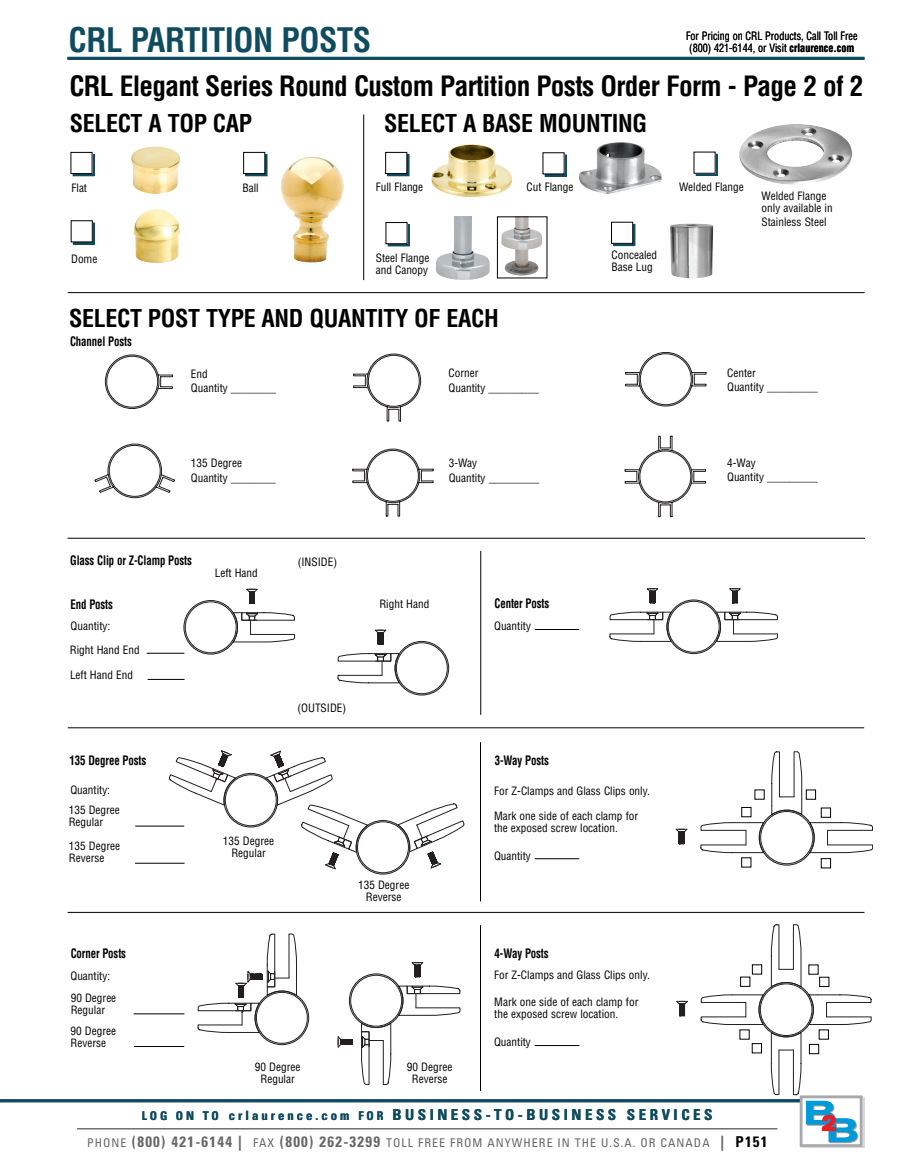
<style>
.page{position:relative;width:905px;height:1175px;background:#fff}
.page>*{position:absolute;margin:0;border:0;box-sizing:border-box;transform-origin:0 0}
.t1{font:700 condensed 33px "Helvetica";letter-spacing:-.015em;color:#104c5f}
.t2{font:700 condensed 27.3px "Helvetica";letter-spacing:-.025em;color:#000}
.t3{font:700 condensed 24px "Helvetica";letter-spacing:-.015em;color:#000}
.t4{font:700 condensed 15px "Univers";letter-spacing:.235em;color:#104c5f}
.t5{font:700 condensed 12.75px "Helvetica";letter-spacing:-.01em;color:#000;scale:.85 1}
.t6{font:condensed 12px "Univers";letter-spacing:.085em;color:#666}
.t7{font:condensed 11.25px/12px "Helvetica";color:#000}
.t8{font:condensed 11.25px/12px "Helvetica";color:#000;scale:.9 1}
.s1{font-weight:700}
.s2{font-size:12px}
.s3{font-size:12.75px}
.s4{font-weight:700;font-size:15px}
.s5{font-weight:700;font-size:15px;color:#000}
</style>
<div class="page">
<img style="left:431px;top:145px;width:81px;height:52px">
<hr style="left:77px;top:1128px;width:700px;height:1px;background:#666">
<hr style="left:0;top:1099px;width:812px;height:3px;background:#104c5f">
<div style="left:801px;top:1097px;width:63px;height:50px;background:#c6c6c8"></div>
<div style="left:799px;top:1095px;width:63px;height:51px;border:3px solid #a8a9ad"></div>
<hr style="left:68px;top:57px;width:796px;height:3px;background:#104c5f">
<img style="left:131px;top:146px;width:49px;height:48px">
<hr style="left:68px;top:292px;width:796px;height:1px;background:#000">
<img style="left:281px;top:156px;width:63px;height:107px">
<img style="left:133px;top:209px;width:47px;height:54px">
<img style="left:579px;top:142px;width:83px;height:52px">
<img style="left:739px;top:124px;width:113px;height:61px">
<hr style="left:363px;top:114px;width:1px;height:166px;background:#000">
<hr style="left:68px;top:538px;width:797px;height:1px;background:#000">
<hr style="left:68px;top:727px;width:796px;height:1px;background:#000">
<hr style="left:68px;top:912px;width:796px;height:1px;background:#000">
<hr style="left:480px;top:551px;width:1px;height:164px;background:#000">
<hr style="left:480px;top:742px;width:1px;height:159px;background:#000">
<img style="left:670px;top:223px;width:43px;height:56px">
<hr style="left:147px;top:653px;width:37px;height:1px;background:#000">
<hr style="left:148px;top:679px;width:36px;height:1px;background:#000">
<hr style="left:135px;top:825px;width:49px;height:1px;background:#000">
<hr style="left:135px;top:862px;width:49px;height:1px;background:#000">
<hr style="left:134px;top:1013px;width:50px;height:1px;background:#000">
<hr style="left:134px;top:1046px;width:50px;height:1px;background:#000">
<hr style="left:535px;top:629px;width:44px;height:1px;background:#000">
<hr style="left:534px;top:858px;width:45px;height:1px;background:#000">
<hr style="left:534px;top:1045px;width:45px;height:1px;background:#000">
<div style="left:695px;top:154px;width:22px;height:22px;border:1px solid #104c5f"></div>
<div style="left:694px;top:152px;width:21px;height:21px;background:#fff"></div>
<div style="left:613px;top:224px;width:22px;height:22px;border:1px solid #104c5f"></div>
<div style="left:611px;top:222px;width:21px;height:21px;background:#fff"></div>
<div style="left:611px;top:222px;width:22px;height:22px;border:1px solid #000"></div>
<div style="left:544px;top:155px;width:22px;height:21px;border:1px solid #104c5f"></div>
<div style="left:543px;top:153px;width:21px;height:21px;background:#fff"></div>
<div style="left:387px;top:154px;width:22px;height:22px;border:1px solid #104c5f"></div>
<div style="left:385px;top:152px;width:22px;height:21px;background:#fff"></div>
<div style="left:385px;top:152px;width:22px;height:22px;border:1px solid #000"></div>
<div style="left:388px;top:224px;width:21px;height:22px;border:1px solid #104c5f"></div>
<div style="left:386px;top:222px;width:21px;height:22px;background:#fff"></div>
<div style="left:385px;top:222px;width:22px;height:22px;border:1px solid #000"></div>
<div style="left:245px;top:154px;width:22px;height:22px;border:1px solid #104c5f"></div>
<div style="left:244px;top:152px;width:21px;height:21px;background:#fff"></div>
<div style="left:243px;top:152px;width:22px;height:22px;border:1px solid #000"></div>
<div style="left:73px;top:155px;width:21px;height:21px;background:#686868"></div>
<div style="left:73px;top:154px;width:22px;height:22px;border:1px solid #104c5f"></div>
<div style="left:71px;top:152px;width:21px;height:21px;background:#fff"></div>
<div style="left:71px;top:152px;width:21px;height:22px;border:1px solid #000"></div>
<div style="left:73px;top:223px;width:22px;height:21px;border:1px solid #104c5f"></div>
<div style="left:71px;top:221px;width:21px;height:21px;background:#fff"></div>
<div style="left:71px;top:220px;width:22px;height:22px;border:1px solid #000"></div>
<img style="left:436px;top:216px;width:54px;height:64px">
<img style="left:501px;top:218px;width:41px;height:57px">
<svg style="left:104px;top:354px;width:69px;height:55px"></svg>
<svg style="left:353px;top:354px;width:69px;height:68px"></svg>
<svg style="left:625px;top:352px;width:82px;height:55px"></svg>
<svg style="left:94px;top:443px;width:81px;height:56px"></svg>
<svg style="left:352px;top:448px;width:82px;height:69px"></svg>
<svg style="left:624px;top:435px;width:83px;height:83px"></svg>
<svg style="left:183px;top:588px;width:112px;height:67px"></svg>
<svg style="left:337px;top:629px;width:113px;height:67px"></svg>
<svg style="left:579px;top:588px;width:199px;height:67px"></svg>
<svg style="left:166px;top:727px;width:314px;height:148px"></svg>
<svg style="left:166px;top:925px;width:315px;height:166px"></svg>
<svg style="left:634px;top:751px;width:239px;height:392px"></svg>
<p class="t1" style="left:69px;top:27px;width:304px">CRL PARTITION POSTS</p>
<p class="t8" style="left:686px;top:31px;width:192px">For Pricing on CRL Products, Call Toll Free (800) 421-6144, or Visit <span class="s1">crlaurence.com</span></p>
<p class="t2" style="left:69px;top:75px;width:795px">CRL Elegant Series Round Custom Partition Posts Order Form - Page 2 of 2</p>
<p class="t3" style="left:70px;top:114px;width:184px">SELECT A TOP CAP</p>
<p class="t3" style="left:384px;top:114px;width:264px">SELECT A BASE MOUNTING</p>
<p class="t7" style="left:71px;top:182px;width:17px">Flat</p>
<p class="t7" style="left:71px;top:254px;width:28px">Dome</p>
<p class="t7" style="left:242px;top:182px;width:18px">Ball</p>
<p class="t7" style="left:376px;top:182px;width:49px">Full Flange</p>
<p class="t7" style="left:526px;top:182px;width:48px">Cut Flange</p>
<p class="t7" style="left:679px;top:182px;width:66px">Welded Flange</p>
<p class="t7" style="left:376px;top:252px;width:55px">Steel Flange and Canopy</p>
<p class="t7" style="left:611px;top:250px;width:47px">Concealed<br>Base Lug</p>
<p class="t3" style="left:69px;top:309px;width:431px">SELECT POST TYPE AND QUANTITY OF EACH</p>
<p class="t5" style="left:70px;top:337px;width:74px">Channel Posts</p>
<p class="t7" style="left:761px;top:191px;width:73px">Welded Flange only available in</p>
<p class="t7" style="left:761px;top:217px;width:66px">Stainless Steel</p>
<p class="t7" style="left:191px;top:367px;width:86px;line-height:14.1px">End<br>Quantity ________</p>
<p class="t7" style="left:448px;top:367px;width:92px;line-height:14.1px">Corner<br>Quantity _________</p>
<p class="t7" style="left:727px;top:367px;width:92px;line-height:14.1px">Center<br>Quantity _________</p>
<p class="t7" style="left:191px;top:457px;width:86px;line-height:14.1px">135 Degree<br>Quantity ________</p>
<p class="t7" style="left:448px;top:457px;width:92px;line-height:14.1px">3-Way<br>Quantity _________</p>
<p class="t7" style="left:727px;top:456px;width:92px;line-height:14.1px">4-Way<br>Quantity _________</p>
<p class="t5" style="left:70px;top:555px;width:145px">Glass Clip or Z-Clamp Posts</p>
<p class="t7" style="left:215px;top:568px;width:45px">Left Hand</p>
<p class="t7" style="left:298px;top:556px;width:41px">(INSIDE)</p>
<p class="t5" style="left:71px;top:599px;width:51px">End Posts</p>
<p class="t7" style="left:71px;top:621px;width:41px">Quantity:</p>
<p class="t7" style="left:70px;top:670px;width:65px">Left Hand End</p>
<p class="t7" style="left:70px;top:645px;width:71px">Right Hand End</p>
<p class="t7" style="left:379px;top:599px;width:51px">Right Hand</p>
<p class="t5" style="left:494px;top:599px;width:66px">Center Posts</p>
<p class="t7" style="left:494px;top:620px;width:38px">Quantity</p>
<p class="t7" style="left:297px;top:703px;width:50px">(OUTSIDE)</p>
<p class="t5" style="left:70px;top:756px;width:92px">135 Degree Posts</p>
<p class="t7" style="left:70px;top:784px;width:41px">Quantity:</p>
<p class="t7" style="left:69px;top:804px;width:53px">135 Degree<br>Regular</p>
<p class="t7" style="left:69px;top:841px;width:53px">135 Degree<br>Reverse</p>
<p class="t7" style="left:223px;top:835px;width:53px;text-align:center">135 Degree<br>Regular</p>
<p class="t5" style="left:494px;top:755px;width:65px">3-Way Posts</p>
<p class="t7" style="left:494px;top:780px;width:157px;line-height:24.2px">For Z-Clamps and Glass Clips only.<br>Mark one side of each clamp for</p>
<p class="t7" style="left:494px;top:822px;width:125px">the exposed screw location.</p>
<p class="t7" style="left:494px;top:851px;width:38px">Quantity</p>
<p class="t7" style="left:358px;top:880px;width:53px;text-align:center">135 Degree<br>Reverse</p>
<p class="t5" style="left:71px;top:948px;width:67px">Corner Posts</p>
<p class="t7" style="left:70px;top:966px;width:47px;line-height:21.6px">Quantity:<br>90 Degree</p>
<p class="t7" style="left:71px;top:999px;width:47px;line-height:21.3px">Regular<br>90 Degree</p>
<p class="t7" style="left:71px;top:1037px;width:37px">Reverse</p>
<p class="t5" style="left:494px;top:948px;width:65px">4-Way Posts</p>
<p class="t7" style="left:494px;top:970px;width:157px">For Z-Clamps and Glass Clips only.</p>
<p class="t7" style="left:494px;top:997px;width:146px">Mark one side of each clamp for the exposed screw location.</p>
<p class="t7" style="left:494px;top:1036px;width:38px">Quantity</p>
<p class="t7" style="left:255px;top:1061px;width:47px;text-align:center">90 Degree<br>Regular</p>
<p class="t7" style="left:407px;top:1061px;width:47px;text-align:center">90 Degree<br>Reverse</p>
<p class="t4" style="left:142px;top:1109px;width:572px"><span class="s2">LOG ON TO</span> <span class="s3">crlaurence.com</span> <span class="s2">FOR</span> BUSINESS-TO-BUSINESS SERVICES</p>
<p class="t6" style="left:87px;top:1138px;width:682px">PHONE <span class="s4">(800) 421-6144 |</span> FAX <span class="s4">(800) 262-3299</span> TOLL FREE FROM ANYWHERE IN THE U.S.A. OR CANADA <span class="s4">|</span> <span class="s5">P151</span></p>
</div>
